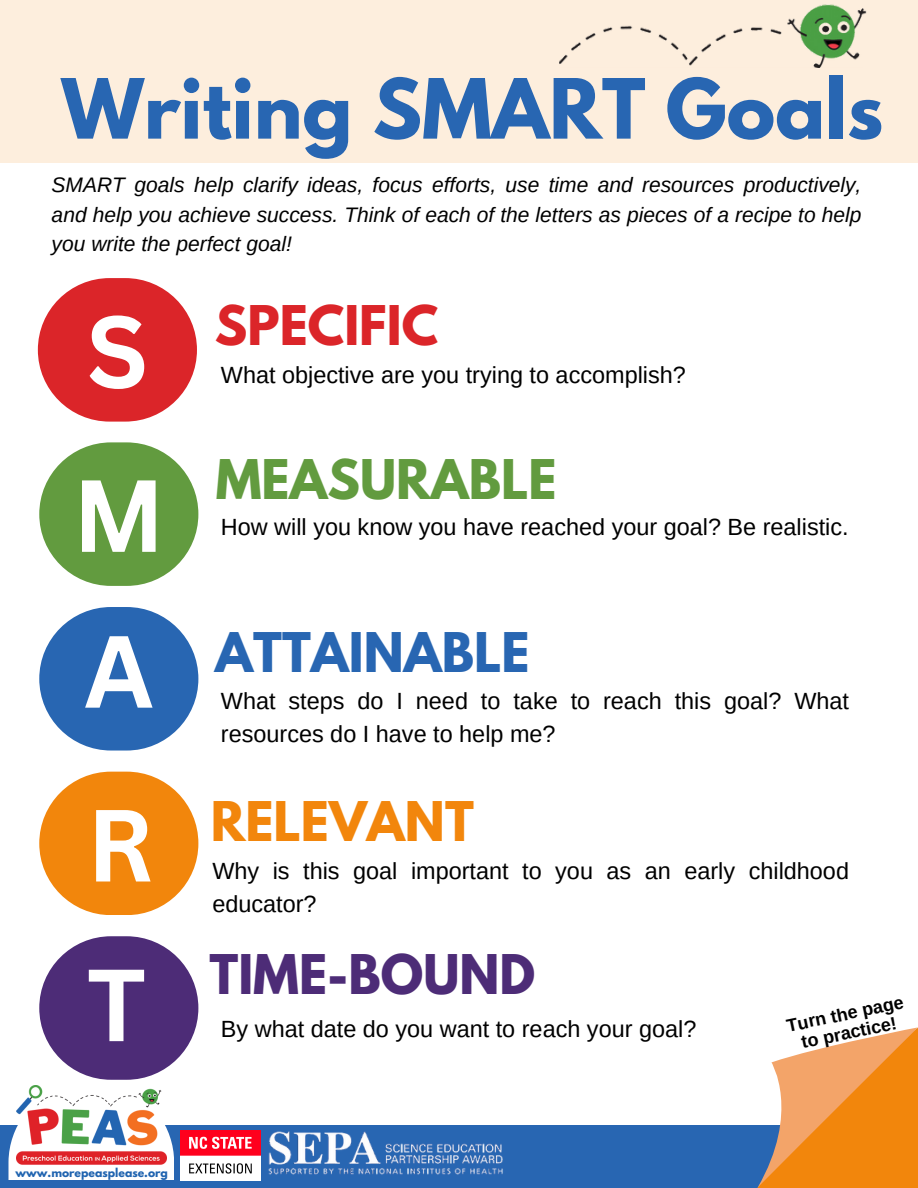
<style>
.page{position:relative;width:918px;height:1188px;background:#fff}
.page>*{position:absolute;margin:0;border:0;box-sizing:border-box;transform-origin:0 0}
.t1{font:700 100.05px "Canva Sans";color:#fff}
.t2{font:700 73.5px "League Spartan";color:#2866b2}
.t3{font:700 48.45px "League Spartan";color:#629b3f}
.t4{font:700 48.45px "League Spartan";color:#2866b2}
.t5{font:700 48.45px "League Spartan";color:#4d2c77}
.t6{font:700 48.45px "League Spartan";color:#db2529}
.t7{font:700 48.45px "League Spartan";color:#f2860c}
.t8{font:23.4px/32.7px "Arimo";color:#000}
.t9{font:italic 21px/29.2px "Arimo";color:#000;text-align:justify}
.t10{font:700 18px/19.2px "Arimo";color:#000;text-align:center}
.t11{font:700 10.8px "League Spartan";color:#2064b0}
</style>
<div class="page">
<div style="left:38px;top:278px;width:159px;height:144px;background:#db2529;border-radius:72px"></div>
<div style="left:39px;top:442px;width:159px;height:144px;background:#629b3f;border-radius:72px"></div>
<div style="left:39px;top:607px;width:159px;height:144px;background:#2866b2;border-radius:72px"></div>
<div style="left:39px;top:772px;width:159px;height:143px;background:#f2860c;border-radius:72px"></div>
<div style="left:39px;top:936px;width:159px;height:144px;background:#4d2c77;border-radius:72px"></div>
<div style="left:0;top:0;width:918px;height:163px;background:#fdeedd"></div>
<div style="left:0;top:1126px;width:918px;height:62px;background:#2866b2"></div>
<img style="left:559px;top:4px;width:308px;height:64px">
<svg style="left:757px;top:1027px;width:161px;height:161px"></svg>
<img style="left:181px;top:1130px;width:80px;height:50px">
<img style="left:268px;top:1131px;width:235px;height:44px">
<svg style="left:9px;top:1125px;width:165px;height:55px"></svg>
<img style="left:16px;top:1085px;width:151px;height:82px">
<p class="t2" style="left:61px;top:72px;width:823px">Writing SMART Goals</p>
<p class="t9" style="left:52px;top:171px;width:811px">SMART goals help clarify ideas, focus efforts, use time and resources productively, and help you achieve success. Think of each of the letters as pieces of a recipe to help you write the perfect goal!</p>
<p class="t1" style="left:87px;top:281px;width:63px">S</p>
<p class="t1" style="left:73px;top:445px;width:94px">M</p>
<p class="t1" style="left:84px;top:601px;width:71px">A</p>
<p class="t1" style="left:87px;top:775px;width:68px">R</p>
<p class="t1" style="left:87px;top:934px;width:61px">T</p>
<p class="t6" style="left:215px;top:301px;width:225px">SPECIFIC</p>
<p class="t8" style="left:221px;top:358px;width:466px">What objective are you trying to accomplish?</p>
<p class="t3" style="left:216px;top:455px;width:342px">MEASURABLE</p>
<p class="t8" style="left:221px;top:511px;width:629px">How will you know you have reached your goal? Be realistic.</p>
<p class="t4" style="left:215px;top:628px;width:316px">ATTAINABLE</p>
<p class="t8" style="left:221px;top:685px;width:630px">What steps do I need to take to reach this goal? What resources do I have to help me?</p>
<p class="t7" style="left:211px;top:797px;width:265px">RELEVANT</p>
<p class="t8" style="left:212px;top:855px;width:638px">Why is this goal important to you as an early childhood educator?</p>
<p class="t5" style="left:209px;top:951px;width:327px">TIME-BOUND</p>
<p class="t8" style="left:221px;top:1012px;width:477px">By what date do you want to reach your goal?</p>
<p class="t10" style="left:785px;top:1017px;width:120px;rotate:-12deg">Turn the page to practice!</p>
<p class="t11" style="left:16px;top:1167px;width:154px">www.morepeasplease.org</p>
</div>
